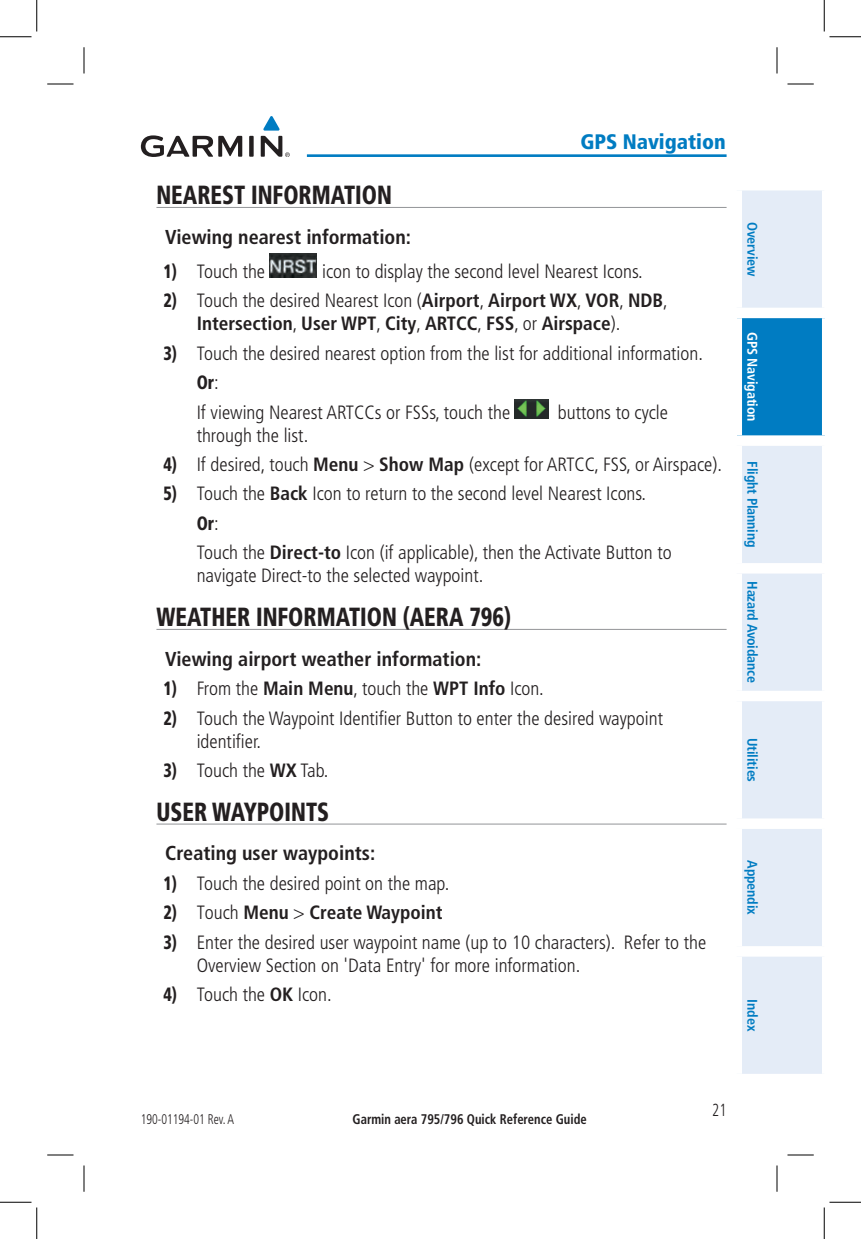
<style>
.page{position:relative;width:861px;height:1239px;background:#fff}
.page>*{position:absolute;margin:0;border:0;box-sizing:border-box;transform-origin:0 0}
.t1{font:900 condensed 26.25px "Frutiger";color:#231f20;scale:.85 1}
.t2{font:900 condensed 21px "Frutiger";color:#007cc2}
.t3{font:700 condensed 20.12px "Frutiger";color:#231f20}
.t4{font:300 condensed 19.25px/29.4px "Frutiger";color:#231f20}
.t5{font:700 condensed 19.25px/23.1px "Frutiger";color:#231f20}
.t6{font:300 condensed 17.5px "Frutiger";color:#231f20;scale:.85 1}
.t7{font:700 condensed 14px "Frutiger";letter-spacing:-.01em;color:#007cc2}
.t8{font:700 condensed 14px "Frutiger";color:#231f20;scale:.9 1}
.t9{font:300 condensed 14px "Frutiger";color:#231f20;scale:.85 1}
.t10{font:700 condensed 14px "Frutiger";letter-spacing:-.01em;color:#fff}
.s1{font-weight:900}
.s2{font-weight:300}
.s3{font-weight:700}
</style>
<div class="page">
<div style="left:742px;top:190px;width:80px;height:884px;background:#e4ecf7"></div>
<div style="left:737px;top:313px;width:87px;height:128px;background:#007cc2"></div>
<div style="left:732px;top:308px;width:92px;height:10px;background:#fff"></div>
<div style="left:732px;top:318px;width:10px;height:117px;background:#fff"></div>
<hr style="left:822px;top:318px;width:2px;height:117px;background:#fff">
<div style="left:732px;top:435px;width:92px;height:11px;background:#fff"></div>
<div style="left:732px;top:563px;width:92px;height:11px;background:#fff"></div>
<div style="left:732px;top:691px;width:92px;height:10px;background:#fff"></div>
<div style="left:732px;top:818px;width:92px;height:11px;background:#fff"></div>
<div style="left:732px;top:946px;width:92px;height:11px;background:#fff"></div>
<hr style="left:156px;top:207px;width:571px;height:1px;background:#939598">
<hr style="left:156px;top:629px;width:571px;height:1px;background:#939598">
<hr style="left:156px;top:824px;width:571px;height:1px;background:#939598">
<img style="left:270px;top:254px;width:46px;height:23px">
<img style="left:515px;top:400px;width:34px;height:19px">
<hr style="left:307px;top:154px;width:420px;height:3px;background:#007cc2">
<svg style="left:141px;top:116px;width:149px;height:41px"></svg>
<svg style="left:47px;top:84px;width:27px;height:1px"></svg>
<svg style="left:788px;top:84px;width:26px;height:1px"></svg>
<svg style="left:47px;top:1155px;width:27px;height:1px"></svg>
<svg style="left:788px;top:1155px;width:26px;height:1px"></svg>
<svg style="left:84px;top:47px;width:1px;height:27px"></svg>
<svg style="left:84px;top:1166px;width:1px;height:26px"></svg>
<svg style="left:777px;top:47px;width:1px;height:27px"></svg>
<svg style="left:777px;top:1166px;width:1px;height:26px"></svg>
<hr style="left:0;top:36px;width:32px;height:1px;background:#000">
<hr style="left:830px;top:36px;width:31px;height:1px;background:#000">
<hr style="left:0;top:1202px;width:32px;height:1px;background:#000">
<hr style="left:830px;top:1202px;width:31px;height:1px;background:#000">
<hr style="left:36px;top:0;width:1px;height:32px;background:#000">
<hr style="left:36px;top:1208px;width:1px;height:31px;background:#000">
<hr style="left:824px;top:0;width:1px;height:32px;background:#000">
<hr style="left:824px;top:1208px;width:1px;height:31px;background:#000">
<p class="t2" style="left:580px;top:130px;width:147px">GPS NAVIGATION</p>
<h1 class="t1" style="left:156px;top:180px;width:126px">NEAREST INFO</h1>
<h1 class="t1" style="left:299px;top:180px;width:92px">RMATION</h1>
<p class="t3" style="left:165px;top:225px;width:247px">Viewing nearest information:</p>
<p class="t4" style="left:163px;top:257px;width:103px"><span class="s1">1)</span> Touch the</p>
<p class="t4" style="left:322px;top:257px;width:322px">icon to display the second level Nearest Icons.</p>
<p class="t5" style="left:197px;top:289px;width:473px;text-indent:-33px"><span class="s1">2)</span> <span class="s2">Touch the desired Nearest Icon (</span>Airport<span class="s2">,</span> Airport WX<span class="s2">,</span> VOR<span class="s2">,</span> NDB<span class="s2">,<br></span>Intersection<span class="s2">,</span> User WPT<span class="s2">,</span> City<span class="s2">,</span> ARTCC<span class="s2">,</span> FSS<span class="s2">, or</span> Airspace<span class="s2">).</span></p>
<p class="t4" style="left:197px;top:339px;width:508px;text-indent:-33px"><span class="s1">3)</span> Touch the desired nearest option from the list for additional information.<br><span class="s1">OR</span>:<br>If viewing Nearest ARTCCs or FSSs, touch the</p>
<p class="t4" style="left:558px;top:397px;width:112px">buttons to cycle</p>
<p class="t4" style="left:197px;top:421px;width:113px">through the list.</p>
<p class="t4" style="left:163px;top:450px;width:560px"><span class="s1">4)</span> If desired, touch <span class="s3">Menu</span> &gt; <span class="s3">Show Map</span> (except for ARTCC, FSS, or Airspace).</p>
<p class="t4" style="left:197px;top:479px;width:477px;text-indent:-33px"><span class="s1">5)</span> Touch the <span class="s3">Back</span> Icon to return to the second level Nearest Icons.<br><span class="s1">OR</span>:<br>Touch the <span class="s3">Direct-to</span> Icon (if applicable), then the Activate Button to</p>
<p class="t4" style="left:197px;top:561px;width:288px">navigate Direct-to the selected waypoint.</p>
<h1 class="t1" style="left:156px;top:602px;width:132px">WEATHER INFO</h1>
<h1 class="t1" style="left:304px;top:602px;width:246px">RMATION (AERA 796)</h1>
<p class="t3" style="left:165px;top:647px;width:318px">Viewing airport weather information:</p>
<p class="t4" style="left:163px;top:674px;width:382px"><span class="s1">1)</span> From the <span class="s3">Main Menu</span>, touch the <span class="s3">WPT Info</span> Icon.</p>
<p class="t4" style="left:197px;top:707px;width:468px;line-height:23.1px;text-indent:-33px"><span class="s1">2)</span> Touch the Waypoint Identifier Button to enter the desired waypoint identifier.</p>
<p class="t4" style="left:163px;top:756px;width:167px"><span class="s1">3)</span> Touch the <span class="s3">WX</span> Tab.</p>
<h1 class="t1" style="left:156px;top:796px;width:202px">USER WAYPOINTS</h1>
<p class="t3" style="left:165px;top:841px;width:212px">Creating user waypoints:</p>
<p class="t4" style="left:163px;top:869px;width:288px"><span class="s1">1)</span> Touch the desired point on the map.</p>
<p class="t5" style="left:163px;top:901px;width:281px"><span class="s1">2)</span> <span class="s2">Touch</span> Menu <span class="s2">&gt;</span> Create Waypoint</p>
<p class="t4" style="left:197px;top:931px;width:511px;line-height:23.1px;text-indent:-33px"><span class="s1">3)</span> Enter the desired user waypoint name (up to 10 characters). Refer to the<br>Overview Section on 'Data Entry' for more information.</p>
<p class="t4" style="left:163px;top:980px;width:170px"><span class="s1">4)</span> Touch the <span class="s3">OK</span> Icon.</p>
<p class="t7" style="left:761px;top:222px;width:56px;rotate:90deg">Overview</p>
<p class="t10" style="left:761px;top:332px;width:91px;rotate:90deg">GPS Navigation</p>
<p class="t7" style="left:761px;top:461px;width:88px;rotate:90deg">Flight Planning</p>
<p class="t7" style="left:761px;top:581px;width:104px;rotate:90deg">Hazard Avoidance</p>
<p class="t7" style="left:761px;top:738px;width:46px;rotate:90deg">Utilities</p>
<p class="t7" style="left:761px;top:860px;width:56px;rotate:90deg">Appendix</p>
<p class="t7" style="left:761px;top:999px;width:33px;rotate:90deg">Index</p>
<p class="t9" style="left:141px;top:1111px;width:111px">190-01194-01 Rev. A</p>
<p class="t8" style="left:353px;top:1111px;width:262px">Garmin aera 795/796 Quick Reference Guide</p>
<p class="t6" style="left:712px;top:1100px;width:18px">21</p>
</div>
